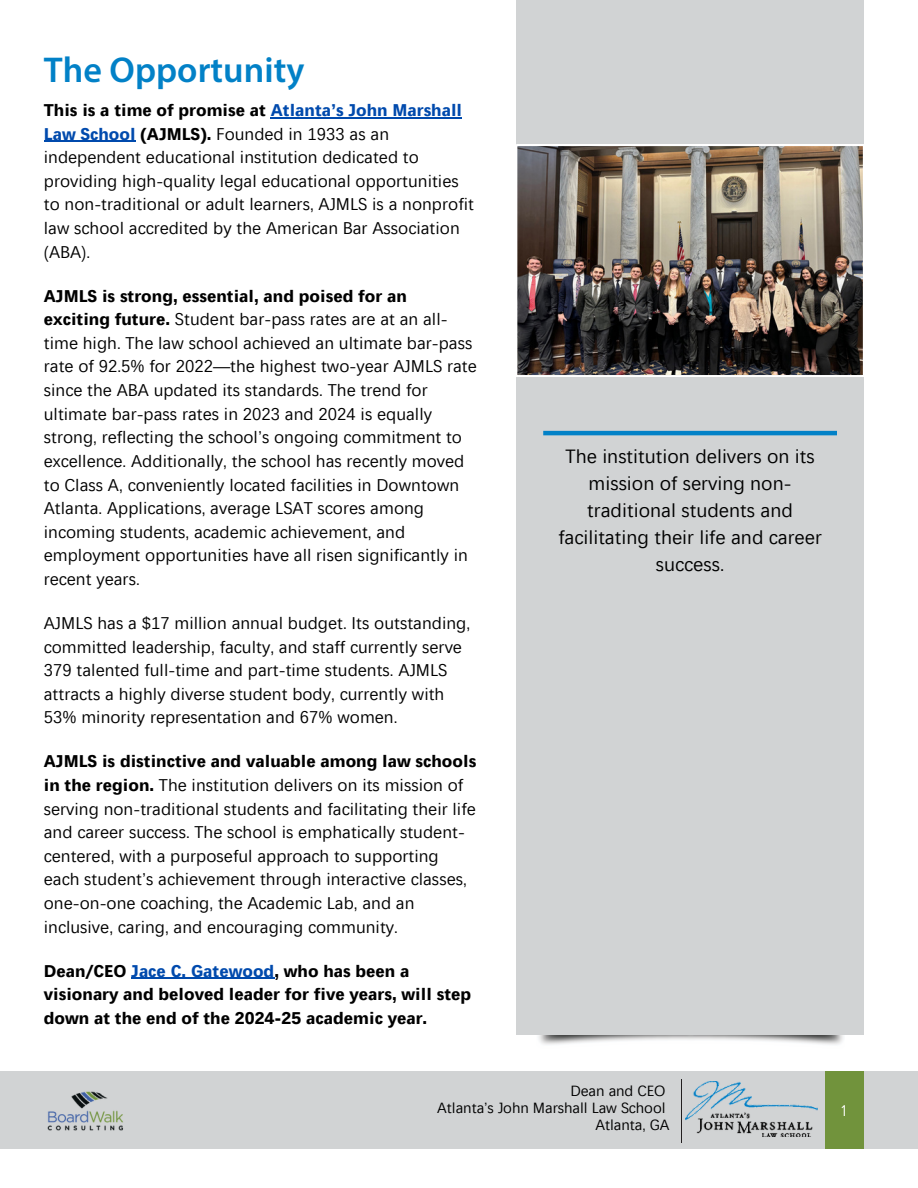
<style>
.page{position:relative;width:918px;height:1188px;background:#fff}
.page>*{position:absolute;margin:0;border:0;box-sizing:border-box;transform-origin:0 0}
.t1{font:600 36px "Myriad Pro";color:#0281c7}
.t2{font:19.5px/27px "Leelawadee";color:#000;text-align:center}
.t3{font:17.25px/23.7px "Leelawadee";letter-spacing:.005em;color:#000}
.t4{font:700 17.25px/23.7px "Leelawadee";color:#000}
.t5{font:15px "Leelawadee";letter-spacing:-.005em;color:#000}
.t6{font:15px "Open Sans Condensed";color:#fff}
.s1{font-weight:700}
.s2{font-weight:700;color:#004aad}
.s3{color:#004aad}
</style>
<div class="page">
<img style="left:538px;top:1035px;width:306px;height:10px">
<div style="left:0;top:1071px;width:918px;height:78px;background:#d1d3d4"></div>
<div style="left:516px;top:0;width:348px;height:1035px;background:#d1d3d4"></div>
<div style="left:825px;top:1071px;width:39px;height:78px;background:#71933c"></div>
<hr style="left:681px;top:1079px;width:1px;height:63px;background:#231f20">
<img style="left:686px;top:1081px;width:131px;height:55px">
<img style="left:47px;top:1091px;width:76px;height:40px">
<img style="left:516px;top:145px;width:348px;height:231px">
<hr style="left:271px;top:117px;width:191px;height:1px;background:#004aad">
<hr style="left:44px;top:141px;width:92px;height:1px;background:#004aad">
<hr style="left:131px;top:978px;width:143px;height:1px;background:#004aad">
<hr style="left:543px;top:431px;width:294px;height:4px;background:#0281c7">
<h2 class="t1" style="left:44px;top:55px;width:262px">The Opportunity</h2>
<h2 class="t3" style="left:44px;top:98px;width:432px"><span class="s1">This is a time of promise at</span> <span class="s2">Atlanta’s John Marshall Law School</span> <span class="s1">(AJMLS).</span> Founded in 1933 as an independent educational institution dedicated to providing high-quality legal educational opportunities to non-traditional or adult learners, AJMLS is a nonprofit law school accredited by the American Bar Association (ABA).</h2>
<p class="t3" style="left:44px;top:283px;width:434px"><span class="s1">AJMLS is strong, essential, and poised for an exciting future.</span> Student bar-pass rates are at an all&shy;time high. The law school achieved an ultimate bar-pass rate of 92.5% for 2022—the highest two-year AJMLS rate since the ABA updated its standards. The trend for ultimate bar-pass rates in 2023 and 2024 is equally strong, reflecting the school’s ongoing commitment to excellence. Additionally, the school has recently moved to Class A, conveniently located facilities in Downtown Atlanta. Applications, average LSAT scores among incoming students, academic achievement, and employment opportunities have all risen significantly in recent years.</p>
<h1 class="t3" style="left:44px;top:611px;width:428px">AJMLS has a $17 million annual budget. Its outstanding, committed leadership, faculty, and staff currently serve 379 talented full-time and part-time students. AJMLS attracts a highly diverse student body, currently with 53% minority representation and 67% women.</h1>
<p class="t3" style="left:44px;top:749px;width:434px"><span class="s1">AJMLS is distinctive and valuable among law schools in the region.</span> The institution delivers on its mission of serving non-traditional students and facilitating their life and career success. The school is emphatically student&shy;centered, with a purposeful approach to supporting each student’s achievement through interactive classes, one-on-one coaching, the Academic Lab, and an inclusive, caring, and encouraging community.</p>
<p class="t4" style="left:44px;top:958px;width:429px">Dean/CEO <span class="s3">Jace C. Gatewood</span>, who has been a visionary and beloved leader for five years, will step down at the end of the 2024-25 academic year.</p>
<p class="t2" style="left:558px;top:442px;width:265px">The institution delivers on its mission of serving non&shy;traditional students and facilitating their life and career success.</p>
<h3 class="t5" style="left:570px;top:1081px;width:97px">Dean and CEO</h3>
<h3 class="t5" style="left:437px;top:1098px;width:230px">Atlanta’s John Marshall Law School</h3>
<h3 class="t5" style="left:595px;top:1115px;width:76px">Atlanta, GA</h3>
<h3 class="t6" style="left:841px;top:1100px;width:8px">1</h3>
</div>
